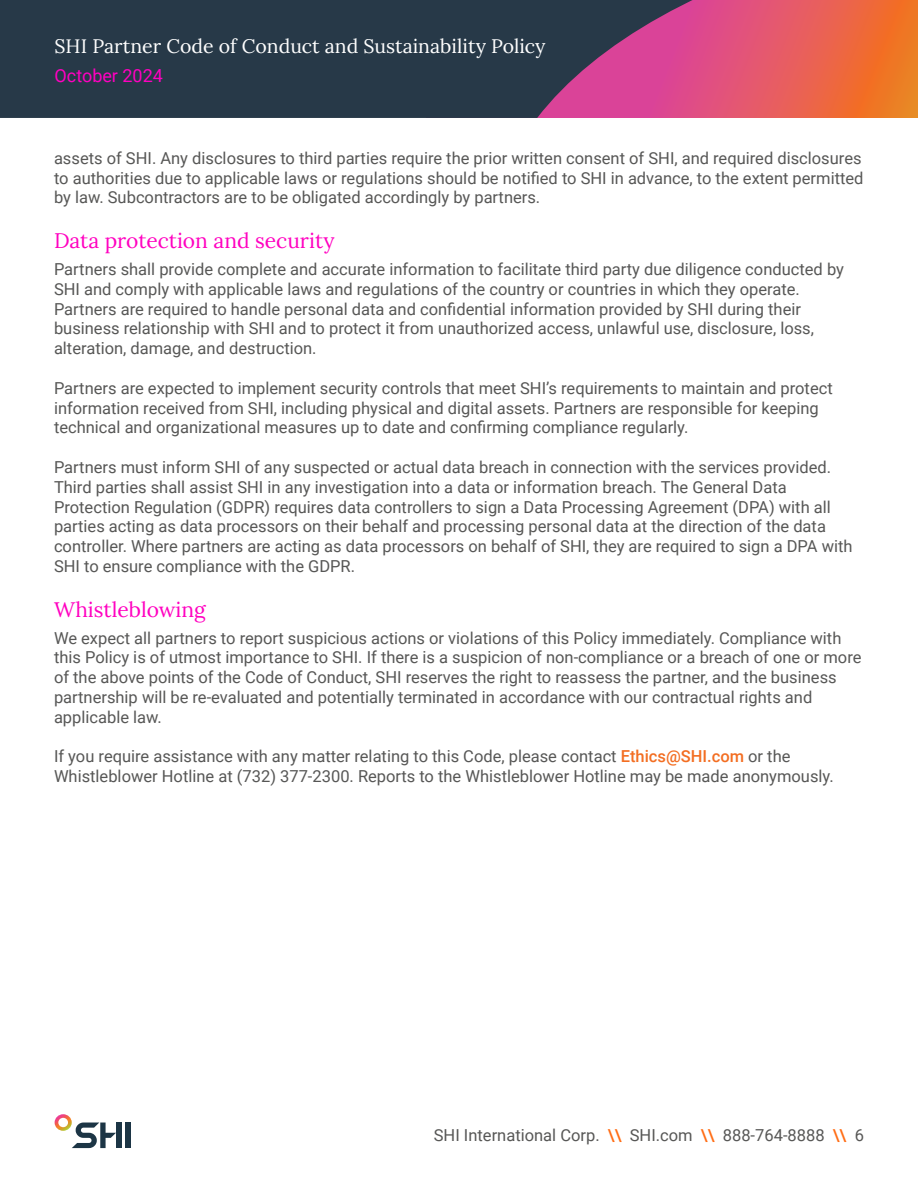
<style>
.page{position:relative;width:918px;height:1188px;background:#fff}
.page>*{position:absolute;margin:0;border:0;box-sizing:border-box;transform-origin:0 0}
.t1{font:21px "Lora";color:#ff00c0}
.t2{font:19.5px "Lora";color:#fff}
.t3{font:18px "Roboto";color:#ff00c0}
.t4{font:16.5px/19.8px "Roboto";color:#575756}
.s1{font-weight:500;color:#f36e22}
.s2{font-weight:500;color:#ff6d15}
</style>
<div class="page">
<svg style="left:845px;top:0;width:73px;height:118px;background:#ee722a"></svg>
<svg style="left:0;top:0;width:845px;height:118px;background:#5c3f56"></svg>
<div style="left:125px;top:1123px;width:5px;height:25px;background:#1c3545"></div>
<svg style="left:55px;top:1114px;width:61px;height:34px"></svg>
<div style="left:116px;top:1123px;width:5px;height:25px;background:#1c3545"></div>
<p class="t2" style="left:55px;top:32px;width:492px">SHI Partner Code of Conduct and Sustainability Policy</p>
<p class="t3" style="left:55px;top:63px;width:110px">October 2024</p>
<p class="t4" style="left:54px;top:147px;width:811px;text-align:justify">assets of SHI. Any disclosures to third parties require the prior written consent of SHI, and required disclosures to authorities due to applicable laws or regulations should be notified to SHI in advance, to the extent permitted by law. Subcontractors are to be obligated accordingly by partners.</p>
<p class="t1" style="left:54px;top:225px;width:282px">Data protection and security</p>
<p class="t4" style="left:54px;top:259px;width:791px">Partners shall provide complete and accurate information to facilitate third party due diligence conducted by SHI and comply with applicable laws and regulations of the country or countries in which they operate.<br>Partners are required to handle personal data and confidential information provided by SHI during their business relationship with SHI and to protect it from unauthorized access, unlawful use, disclosure, loss, alteration, damage, and destruction.</p>
<p class="t4" style="left:54px;top:377px;width:780px">Partners are expected to implement security controls that meet SHI’s requirements to maintain and protect information received from SHI, including physical and digital assets. Partners are responsible for keeping technical and organizational measures up to date and confirming compliance regularly.</p>
<p class="t4" style="left:54px;top:457px;width:800px">Partners must inform SHI of any suspected or actual data breach in connection with the services provided.<br>Third parties shall assist SHI in any investigation into a data or information breach. The General Data Protection Regulation (GDPR) requires data controllers to sign a Data Processing Agreement (DPA) with all parties acting as data processors on their behalf and processing personal data at the direction of the data controller. Where partners are acting as data processors on behalf of SHI, they are required to sign a DPA with SHI to ensure compliance with the GDPR.</p>
<p class="t1" style="left:54px;top:594px;width:153px">Whistleblowing</p>
<p class="t4" style="left:54px;top:627px;width:809px">We expect all partners to report suspicious actions or violations of this Policy immediately. Compliance with this Policy is of utmost importance to SHI. If there is a suspicion of non-compliance or a breach of one or more of the above points of the Code of Conduct, SHI reserves the right to reassess the partner, and the business partnership will be re-evaluated and potentially terminated in accordance with our contractual rights and applicable law.</p>
<p class="t4" style="left:54px;top:746px;width:781px">If you require assistance with any matter relating to this Code, please contact <span class="s1">Ethics@SHI.com</span> or the<br>Whistleblower Hotline at (732) 377-2300. Reports to the Whistleblower Hotline may be made anonymously.</p>
<p class="t4" style="left:434px;top:1124px;width:432px">SHI International Corp. <span class="s2">\\</span> SHI.com <span class="s2">\\</span> 888-764-8888 <span class="s2">\\</span> 6</p>
</div>
